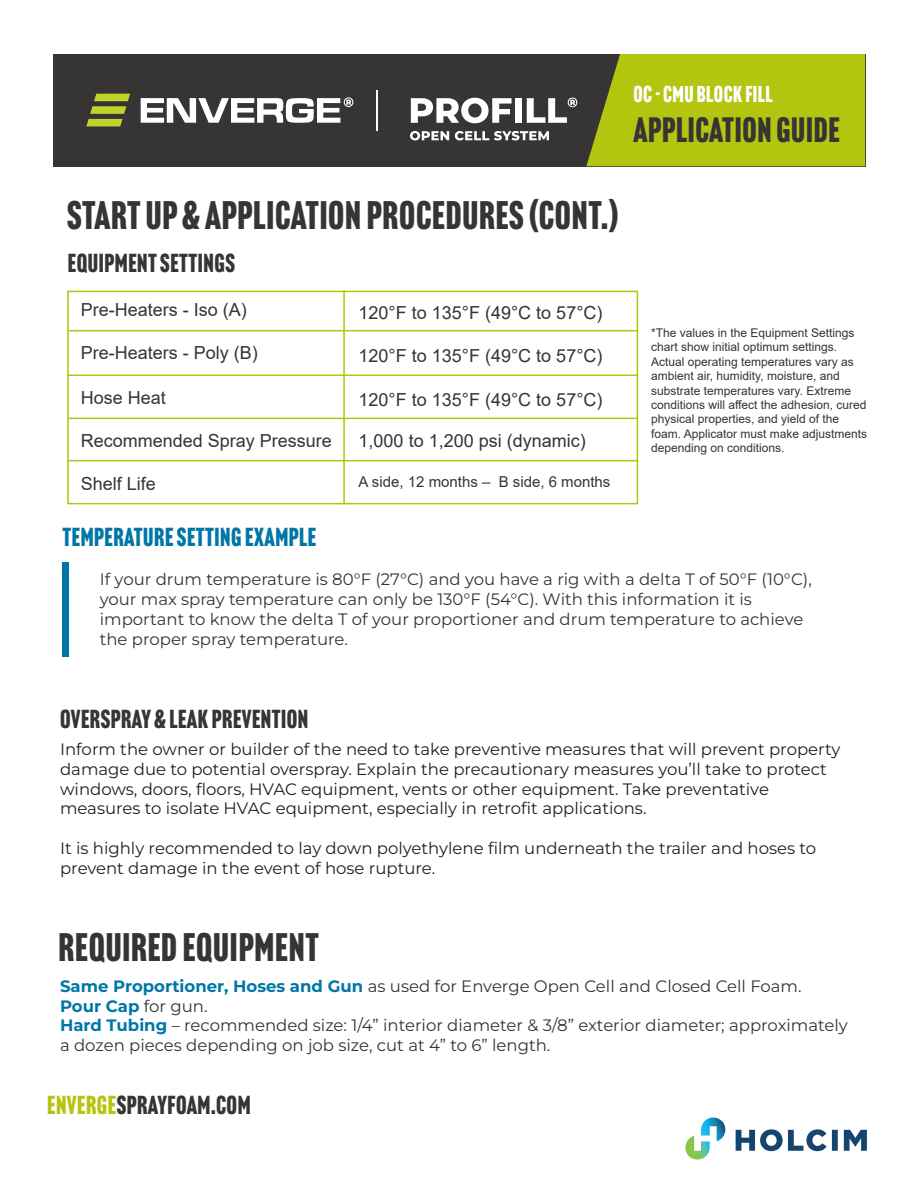
<style>
.page{position:relative;width:918px;height:1188px;background:#fff}
.page>*{position:absolute;margin:0;border:0;box-sizing:border-box;transform-origin:0 0}
.t1{font:39px "Headline Gothic ATF";letter-spacing:.02em;color:#363434}
.t2{font:34.5px "Headline Gothic ATF";letter-spacing:.02em;color:#363434}
.t3{font:25.5px "Headline Gothic ATF";letter-spacing:.02em;color:#363434}
.t4{font:25.5px "Headline Gothic ATF";letter-spacing:.02em;color:#0076a7}
.t5{font:22.5px "Headline Gothic ATF";letter-spacing:.02em;color:#fff}
.t6{font:18px "Arial";color:#363434}
.t7{font:16.5px/19.8px "Montserrat";color:#363434}
.t8{font:16.5px/19.8px "Montserrat";color:#231f20}
.t9{font:700 16.5px "Montserrat";color:#0076a7}
.t10{font:15px "Arial";color:#363434}
.t11{font:12px/14.4px "Arial";color:#363434}
.s1{font-weight:700;color:#0076a7}
.s2{font-weight:400;color:#363434}
.s3{color:#b3c50e}
</style>
<div class="page">
<svg style="left:736px;top:1129px;width:131px;height:22px"></svg>
<svg style="left:685px;top:1118px;width:40px;height:41px"></svg>
<div style="left:53px;top:54px;width:812px;height:112px;background:#363434"></div>
<div style="left:586px;top:54px;width:279px;height:112px;background:#b3c50e"></div>
<svg style="left:411px;top:98px;width:101px;height:25px"></svg>
<div style="left:515px;top:98px;width:7px;height:25px;background:#fff"></div>
<svg style="left:527px;top:98px;width:50px;height:25px"></svg>
<svg style="left:410px;top:131px;width:39px;height:9px"></svg>
<svg style="left:455px;top:131px;width:94px;height:9px"></svg>
<hr style="left:376px;top:90px;width:2px;height:40px;background:#fff">
<svg style="left:86px;top:94px;width:44px;height:32px"></svg>
<svg style="left:141px;top:97px;width:212px;height:26px"></svg>
<div style="left:67px;top:291px;width:571px;height:213px;border:2px solid #b3c50e"></div>
<hr style="left:68px;top:330px;width:570px;height:1px;background:#b3c50e">
<hr style="left:68px;top:375px;width:570px;height:1px;background:#b3c50e">
<hr style="left:68px;top:418px;width:570px;height:1px;background:#b3c50e">
<hr style="left:68px;top:460px;width:570px;height:1px;background:#b3c50e">
<hr style="left:343px;top:290px;width:2px;height:214px;background:#b3c50e">
<div style="left:63px;top:563px;width:6px;height:94px;background:#0076a7"></div>
<h3 class="t5" style="left:633px;top:81px;width:141px">OC - CMU BLOCK FILL</h3>
<h2 class="t2" style="left:633px;top:109px;width:208px">APPLICATION GUIDE</h2>
<p class="t1" style="left:67px;top:193px;width:552px">START UP &amp; APPLICATION PROCEDURES (CONT.)</p>
<p class="t3" style="left:68px;top:248px;width:169px">EQUIPMENT SETTINGS</p>
<p class="t6" style="left:81px;top:298px;width:168px">Pre-Heaters - Iso (A)</p>
<p class="t6" style="left:359px;top:301px;width:245px">120°F to 135°F (49°C to 57°C)</p>
<p class="t6" style="left:359px;top:344px;width:245px">120°F to 135°F (49°C to 57°C)</p>
<p class="t6" style="left:359px;top:387px;width:245px">120°F to 135°F (49°C to 57°C)</p>
<p class="t6" style="left:359px;top:428px;width:229px">1,000 to 1,200 psi (dynamic)</p>
<p class="t6" style="left:81px;top:341px;width:179px">Pre-Heaters - Poly (B)</p>
<p class="t6" style="left:81px;top:385px;width:87px">Hose Heat</p>
<p class="t6" style="left:81px;top:428px;width:253px">Recommended Spray Pressure</p>
<p class="t6" style="left:81px;top:472px;width:77px">Shelf Life</p>
<p class="t10" style="left:359px;top:472px;width:253px">A side, 12 months – B side, 6 months</p>
<p class="t11" style="left:651px;top:325px;width:218px">*The values in the Equipment Settings chart show initial optimum settings.<br>Actual operating temperatures vary as ambient air, humidity, moisture, and substrate temperatures vary. Extreme conditions will affect the adhesion, cured physical properties, and yield of the foam. Applicator must make adjustments depending on conditions.</p>
<p class="t4" style="left:63px;top:522px;width:255px">TEMPERATURE SETTING EXAMPLE</p>
<p class="t7" style="left:100px;top:569px;width:714px">If your drum temperature is 80°F (27°C) and you have a rig with a delta T of 50°F (10°C), your max spray temperature can only be 130°F (54°C). With this information it is important to know the delta T of your proportioner and drum temperature to achieve the proper spray temperature.</p>
<p class="t3" style="left:60px;top:704px;width:250px">OVERSPRAY &amp; LEAK PREVENTION</p>
<p class="t8" style="left:60px;top:739px;width:782px">Inform the owner or builder of the need to take preventive measures that will prevent property damage due to potential overspray. Explain the precautionary measures you’ll take to protect windows, doors, floors, HVAC equipment, vents or other equipment. Take preventative measures to isolate HVAC equipment, especially in retrofit applications.</p>
<p class="t8" style="left:60px;top:838px;width:758px">It is highly recommended to lay down polyethylene film underneath the trailer and hoses to prevent damage in the event of hose rupture.</p>
<p class="t1" style="left:59px;top:924px;width:262px">REQUIRED EQUIPMENT</p>
<p class="t7" style="left:60px;top:976px;width:743px"><span class="s1">Same Proportioner, Hoses and Gun</span> as used for Enverge Open Cell and Closed Cell Foam.</p>
<p class="t9" style="left:60px;top:995px;width:149px">Pour Cap <span class="s2">for gun.</span></p>
<p class="t7" style="left:60px;top:1015px;width:789px"><span class="s1">Hard Tubing</span> – recommended size: 1/4” interior diameter &amp; 3/8” exterior diameter; approximately a dozen pieces depending on job size, cut at 4” to 6” length.</p>
<h3 class="t3" style="left:47px;top:1090px;width:205px"><span class="s3">ENVERGE</span>SPRAYFOAM.COM</h3>
</div>
